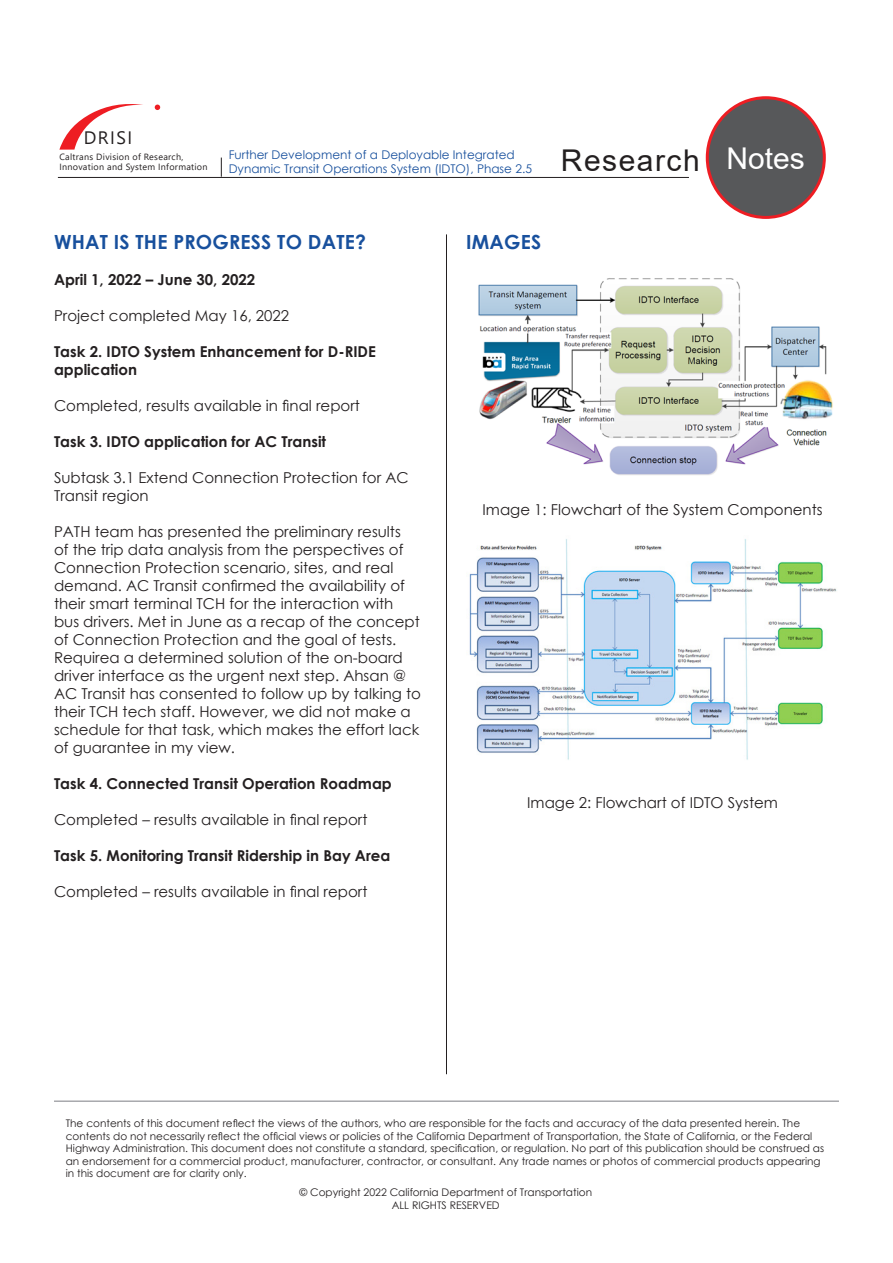
<style>
.page{position:relative;width:893px;height:1263px;background:#fff}
.page>*{position:absolute;margin:0;border:0;box-sizing:border-box;transform-origin:0 0}
.t1{font:30px "Arial";letter-spacing:.05em;color:#231f20}
.Heading_level_1_for{font:700 19.5px "Century Gothic";letter-spacing:.01em;color:#18509d}
.t2{font:18px "Segoe UI";letter-spacing:.08em;color:#231f20}
.Body_Copy{font:15px/18px "Century Gothic";color:#231f20}
.Body_Copy-2{font:700 15px/18px "Century Gothic";color:#231f20}
.t3{font:12px/14.4px "Century Gothic";color:#18509d}
.t4{font:10.5px/12.6px "Century Gothic";color:#231f20}
.t5{font:9px/10.8px "Segoe UI";letter-spacing:.03em;color:#231f20}
.s1{color:#fff}
</style>
<div class="page">
<hr style="left:58px;top:177px;width:631px;height:1px;background:#231f20">
<svg style="left:221px;top:158px;width:1px;height:19px"></svg>
<hr style="left:446px;top:234px;width:1px;height:840px;background:#231f20">
<hr style="left:54px;top:1100px;width:785px;height:2px;background:#a8a9ad">
<svg style="left:59px;top:104px;width:84px;height:46px"></svg>
<svg style="left:155px;top:105px;width:5px;height:5px"></svg>
<div style="left:707px;top:98px;width:117px;height:119px;background:#57585a;border-radius:50%"></div>
<div style="left:706px;top:96px;width:120px;height:123px;border:3px solid #ee1d23;border-radius:50%"></div>
<img style="left:478px;top:278px;width:355px;height:197px">
<img style="left:469px;top:539px;width:368px;height:221px">
<p class="t2" style="left:84px;top:120px;width:50px">DRISI</p>
<p class="t5" style="left:59px;top:150px;width:150px">Caltrans Division of Research,<br>Innovation and System Information</p>
<h1 class="t1" style="left:561px;top:140px;width:246px">Research <span class="s1">Notes</span></h1>
<p class="t3" style="left:229px;top:147px;width:305px">Further Development of a Deployable Integrated<br>Dynamic Transit Operations System (IDTO), Phase 2.5</p>
<p class="Heading_level_1_for" style="left:54px;top:227px;width:314px">WHAT IS THE PROGRESS TO DATE?</p>
<p class="Body_Copy-2" style="left:54px;top:270px;width:203px">April 1, 2022 – June 30, 2022</p>
<p class="Body_Copy" style="left:54px;top:306px;width:237px">Project completed May 16, 2022</p>
<p class="Body_Copy-2" style="left:54px;top:342px;width:323px">Task 2. IDTO System Enhancement for D-RIDE application</p>
<p class="Body_Copy" style="left:54px;top:396px;width:308px">Completed, results available in final report</p>
<p class="Body_Copy-2" style="left:54px;top:432px;width:274px">Task 3. IDTO application for AC Transit</p>
<p class="Body_Copy" style="left:54px;top:468px;width:356px">Subtask 3.1 Extend Connection Protection for AC<br>Transit region</p>
<p class="Body_Copy" style="left:54px;top:522px;width:368px">PATH team has presented the preliminary results<br>of the trip data analysis from the perspectives of Connection Protection scenario, sites, and real demand. AC Transit confirmed the availability of their smart terminal TCH for the interaction with bus drivers. Met in June as a recap of the concept of Connection Protection and the goal of tests.<br>Requirea a determined solution of the on-board driver interface as the urgent next step. Ahsan @ AC Transit has consented to follow up by talking to their TCH tech staff. However, we did not make a schedule for that task, which makes the effort lack of guarantee in my view.</p>
<p class="Body_Copy-2" style="left:54px;top:774px;width:339px">Task 4. Connected Transit Operation Roadmap</p>
<p class="Body_Copy" style="left:54px;top:810px;width:315px">Completed – results available in final report</p>
<p class="Body_Copy-2" style="left:54px;top:846px;width:338px">Task 5. Monitoring Transit Ridership in Bay Area</p>
<p class="Body_Copy" style="left:54px;top:882px;width:315px">Completed – results available in final report</p>
<p class="Heading_level_1_for" style="left:466px;top:227px;width:77px">IMAGES</p>
<p class="Body_Copy" style="left:483px;top:500px;width:342px">Image 1: Flowchart of the System Components</p>
<p class="Body_Copy" style="left:527px;top:794px;width:252px">Image 2: Flowchart of IDTO System</p>
<p class="t4" style="left:66px;top:1117px;width:760px">The contents of this document reflect the views of the authors, who are responsible for the facts and accuracy of the data presented herein. The contents do not necessarily reflect the official views or policies of the California Department of Transportation, the State of California, or the Federal Highway Administration. This document does not constitute a standard, specification, or regulation. No part of this publication should be construed as an endorsement for a commercial product, manufacturer, contractor, or consultant. Any trade names or photos of commercial products appearing in this document are for clarity only.</p>
<p class="t4" style="left:299px;top:1186px;width:294px">© Copyright 2022 California Department of Transportation</p>
<p class="t4" style="left:392px;top:1199px;width:110px">ALL RIGHTS RESERVED</p>
</div>
